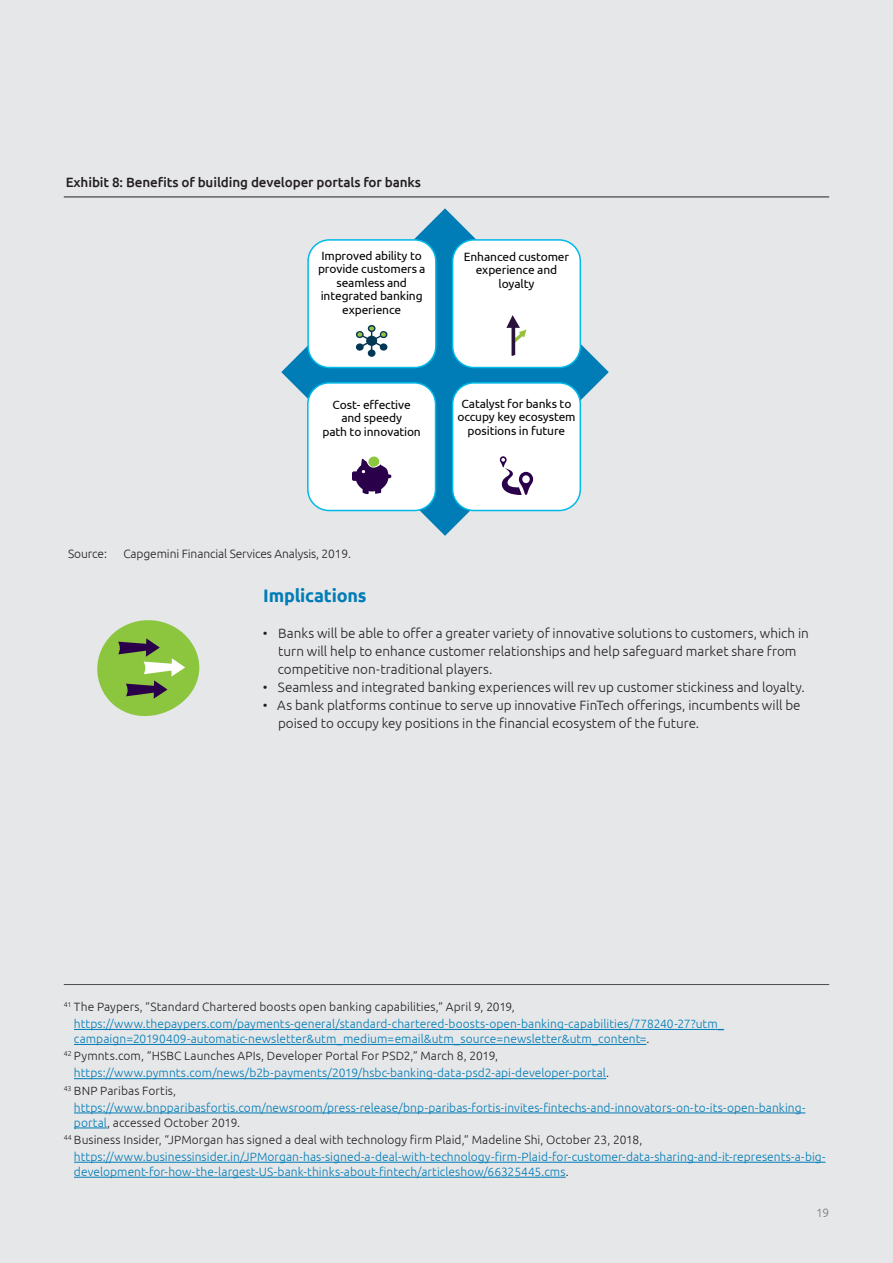
<style>
.page{position:relative;width:893px;height:1263px;background:#e6e7e9}
.page>*{position:absolute;margin:0;border:0;box-sizing:border-box;transform-origin:0 0}
.t1{font:700 18px "Ubuntu";letter-spacing:-.01em;color:#007cb6}
.t2{font:300 13.5px/18px "Ubuntu";color:#231f20}
.t3{font:500 13.5px "Ubuntu";letter-spacing:-.01em;color:#231f20}
.t4{font:300 12px/17.1px "Ubuntu";letter-spacing:.005em;color:#007cb6}
.t5{font:300 12px "Ubuntu";letter-spacing:.005em;color:#231f20}
.t6{font:12px/13.5px "Ubuntu";letter-spacing:-.01em;color:#040503;text-align:center}
.t7{font:300 12px "Ubuntu";color:#76787b}
.s1{color:#231f20}
.s2{color:#007cb6}
</style>
<div class="page">
<hr style="left:74px;top:1029px;width:650px;height:1px;background:#007cb6">
<hr style="left:74px;top:1044px;width:572px;height:1px;background:#007cb6">
<hr style="left:74px;top:1078px;width:532px;height:1px;background:#007cb6">
<hr style="left:74px;top:1112px;width:731px;height:1px;background:#007cb6">
<hr style="left:74px;top:1127px;width:33px;height:1px;background:#007cb6">
<hr style="left:74px;top:1162px;width:751px;height:1px;background:#007cb6">
<hr style="left:74px;top:1177px;width:492px;height:1px;background:#007cb6">
<hr style="left:64px;top:984px;width:765px;height:1px;background:#4b4c4d">
<hr style="left:64px;top:197px;width:765px;height:1px;background:#231f20">
<svg style="left:281px;top:208px;width:328px;height:328px"></svg>
<div style="left:308px;top:240px;width:128px;height:127px;background:#fff;border-radius:21px"></div>
<div style="left:307px;top:239px;width:130px;height:129px;border:2px solid #00b9e7;border-radius:21px"></div>
<svg style="left:355px;top:325px;width:33px;height:32px"></svg>
<div style="left:453px;top:240px;width:127px;height:127px;background:#fff;border-radius:21px"></div>
<div style="left:452px;top:239px;width:129px;height:129px;border:2px solid #00b9e7;border-radius:21px"></div>
<svg style="left:506px;top:315px;width:20px;height:41px"></svg>
<div style="left:308px;top:383px;width:128px;height:127px;background:#fff;border-radius:21px"></div>
<div style="left:307px;top:382px;width:129px;height:129px;border:2px solid #00b9e7;border-radius:21px"></div>
<div style="left:453px;top:383px;width:127px;height:127px;background:#fff;border-radius:21px"></div>
<div style="left:452px;top:382px;width:129px;height:129px;border:2px solid #00b9e7;border-radius:21px"></div>
<svg style="left:352px;top:456px;width:39px;height:38px"></svg>
<svg style="left:500px;top:456px;width:33px;height:39px"></svg>
<svg style="left:97px;top:620px;width:103px;height:96px"></svg>
<p class="t3" style="left:66px;top:174px;width:357px">Exhibit 8: Benefits of building developer portals for banks</p>
<p class="t6" style="left:318px;top:248px;width:109px">Improved ability to provide customers a seamless and integrated banking experience</p>
<p class="t6" style="left:464px;top:249px;width:107px">Enhanced customer experience and loyalty</p>
<p class="t6" style="left:323px;top:397px;width:100px">Cost- effective and speedy<br>path to innovation</p>
<p class="t6" style="left:457px;top:396px;width:120px">Catalyst for banks to occupy key ecosystem positions in future</p>
<p class="t5" style="left:68px;top:547px;width:40px">Source:</p>
<p class="t5" style="left:123px;top:547px;width:229px">Capgemini Financial Services Analysis, 2019.</p>
<h1 class="t1" style="left:263px;top:585px;width:105px">Implications</h1>
<p class="t2" style="left:278px;top:624px;width:533px;text-indent:-15px">• Banks will be able to offer a greater variety of innovative solutions to customers, which in turn will help to enhance customer relationships and help safeguard market share from competitive non-traditional players.</p>
<p class="t2" style="left:263px;top:678px;width:544px">• Seamless and integrated banking experiences will rev up customer stickiness and loyalty.</p>
<p class="t2" style="left:278px;top:696px;width:524px;text-indent:-15px">• As bank platforms continue to serve up innovative FinTech offerings, incumbents will be poised to occupy key positions in the financial ecosystem of the future.</p>
<p class="t4" style="left:74px;top:998px;width:652px;text-indent:-10px"><sup>41</sup> <span class="s1">The Paypers, ”Standard Chartered boosts open banking capabilities,” April 9, 2019, </span>https://www.thepaypers.com/payments-general/standard-chartered-boosts-open-banking-capabilities/778240-27?utm_</p>
<p class="t4" style="left:74px;top:1030px;width:577px">campaign=20190409-automatic-newsletter&amp;utm_medium=email&amp;utm_source=newsletter&amp;utm_content=<span class="s1">.</span></p>
<p class="t5" style="left:64px;top:1049px;width:436px"><sup>42</sup> Pymnts.com, “HSBC Launches APIs, Developer Portal For PSD2,” March 8, 2019,</p>
<p class="t4" style="left:74px;top:1064px;width:537px">https://www.pymnts.com/news/b2b-payments/2019/hsbc-banking-data-psd2-api-developer-portal<span class="s1">.</span></p>
<p class="t5" style="left:64px;top:1083px;width:114px"><sup>43</sup> BNP Paribas Fortis,</p>
<p class="t4" style="left:74px;top:1098px;width:733px">https://www.bnpparibasfortis.com/newsroom/press-release/bnp-paribas-fortis-invites-fintechs-and-innovators-on-to-its-open-banking-</p>
<p class="t5" style="left:74px;top:1115px;width:168px"><span class="s2">portal</span>, accessed October 2019.</p>
<p class="t5" style="left:64px;top:1132px;width:580px"><sup>44</sup> Business Insider, “JPMorgan has signed a deal with technology firm Plaid,” Madeline Shi, October 23, 2018,</p>
<p class="t4" style="left:74px;top:1148px;width:753px">https://www.businessinsider.in/JPMorgan-has-signed-a-deal-with-technology-firm-Plaid-for-customer-data-sharing-and-it-represents-a-big-</p>
<p class="t4" style="left:74px;top:1163px;width:496px">development-for-how-the-largest-US-bank-thinks-about-fintech/articleshow/66325445.cms<span class="s1">.</span></p>
<p class="t7" style="left:816px;top:1205px;width:14px">19</p>
</div>
